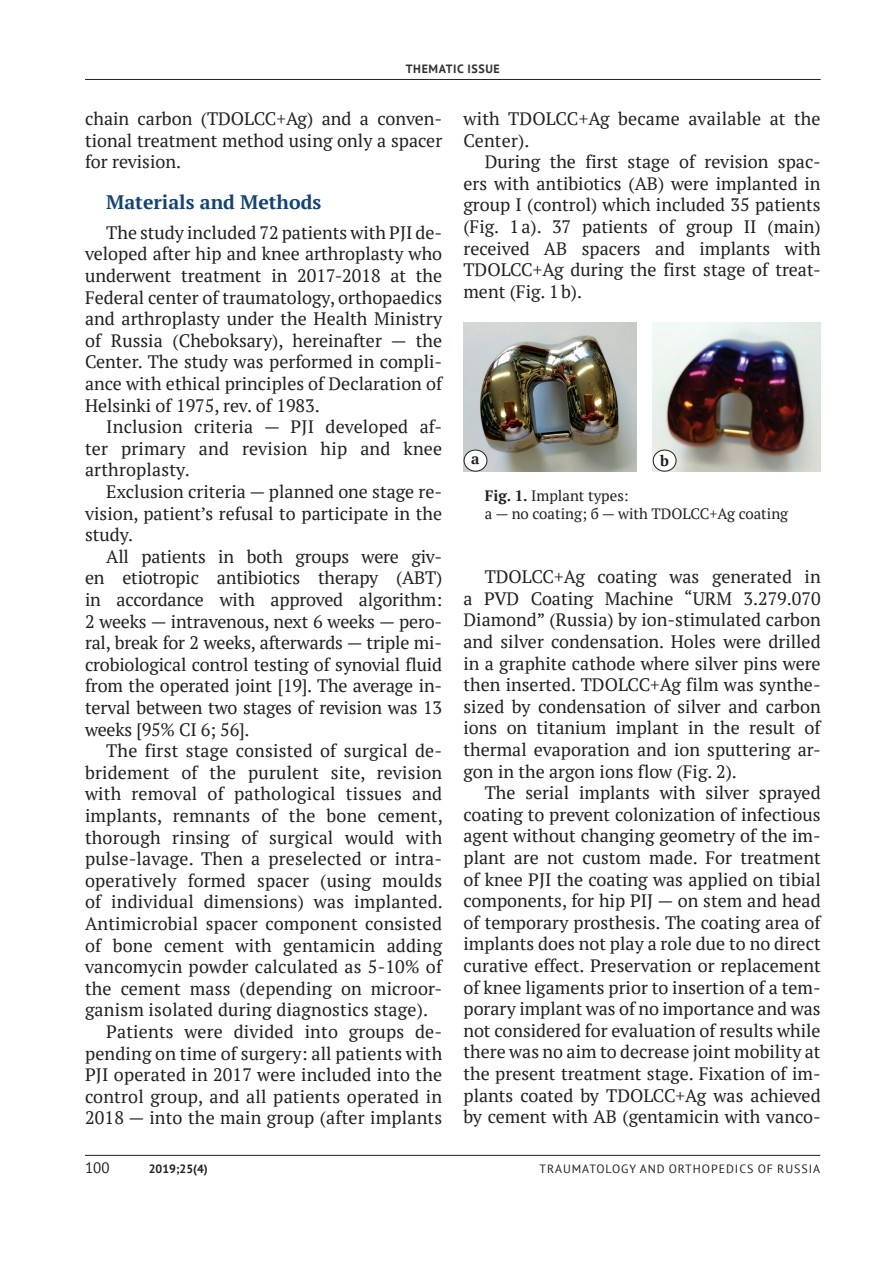
<style>
.page{position:relative;width:893px;height:1263px;background:#fff}
.page>*{position:absolute;margin:0;border:0;box-sizing:border-box;transform-origin:0 0}
.t1{font:700 19.5px "PT Serif";color:#114378}
.t2{font:18px/21.6px "PT Serif";letter-spacing:.01em;color:#231f20;text-align:justify}
.t3{font:15px/18px "PT Serif";color:#231f20}
.t4{font:15px "PT Sans";color:#231f20}
.t5{font:700 15px "PT Serif";color:#231f20}
.t6{font:12px "PT Sans";letter-spacing:.08em;color:#231f20}
.t7{font:700 12px "PT Sans";letter-spacing:.05em;color:#313232}
.t8{font:700 12px "PT Sans";color:#231f20}
.s1{font-weight:700}
</style>
<div class="page">
<hr style="left:85px;top:79px;width:736px;height:1px;background:#231f20">
<hr style="left:85px;top:1155px;width:735px;height:1px;background:#231f20">
<img style="left:463px;top:323px;width:173px;height:148px">
<img style="left:653px;top:323px;width:168px;height:148px">
<div style="left:464px;top:450px;width:23px;height:21px;background:#fff;border-radius:50%"></div>
<div style="left:464px;top:450px;width:23px;height:21px;border:1px solid #231f20;border-radius:50%"></div>
<div style="left:653px;top:450px;width:23px;height:21px;background:#fff;border-radius:50%"></div>
<div style="left:653px;top:450px;width:23px;height:21px;border:1px solid #231f20;border-radius:50%"></div>
<p class="t7" style="left:406px;top:61px;width:96px">THEMATIC ISSUE</p>
<p class="t2" style="left:85px;top:109px;width:359px">chain carbon (TDOLCC+Ag) and a conven&shy;tional treatment method using only a spacer for revision.</p>
<p class="t1" style="left:106px;top:191px;width:216px">Materials and Methods</p>
<p class="t2" style="left:85px;top:222px;width:359px;text-indent:21px">The study included 72 patients with PJI de&shy;veloped after hip and knee arthroplasty who underwent treatment in 2017-2018 at the Federal center of traumatology, orthopaedics and arthroplasty under the Health Ministry of Russia (Cheboksary), hereinafter — the Center. The study was performed in compli&shy;ance with ethical principles of Declaration of Helsinki of 1975, rev. of 1983.</p>
<p class="t2" style="left:85px;top:417px;width:359px;text-indent:21px">Inclusion criteria — PJI developed af&shy;ter primary and revision hip and knee arthroplasty.</p>
<p class="t2" style="left:85px;top:482px;width:359px;text-indent:21px">Exclusion criteria — planned one stage re&shy;vision, patient’s refusal to participate in the study.</p>
<p class="t2" style="left:85px;top:546px;width:359px;text-indent:21px">All patients in both groups were giv&shy;en etiotropic antibiotics therapy (ABT) in accordance with approved algorithm:<br>2 weeks — intravenous, next 6 weeks — pero&shy;ral, break for 2 weeks, afterwards — triple mi&shy;crobiological control testing of synovial fluid from the operated joint [19]. The average in&shy;terval between two stages of revision was 13 weeks [95% CI 6; 56].</p>
<p class="t2" style="left:106px;top:741px;width:337px">The first stage consisted of surgical de-</p>
<p class="t2" style="left:85px;top:762px;width:359px">bridement of the purulent site, revision</p>
<p class="t2" style="left:85px;top:784px;width:359px">with removal of pathological tissues and</p>
<p class="t2" style="left:85px;top:806px;width:359px">implants, remnants of the bone cement,</p>
<p class="t2" style="left:85px;top:827px;width:359px">thorough rinsing of surgical would with</p>
<p class="t2" style="left:85px;top:849px;width:359px">pulse-lavage. Then a preselected or intra-</p>
<p class="t2" style="left:85px;top:870px;width:359px">operatively formed spacer (using moulds</p>
<p class="t2" style="left:85px;top:892px;width:359px">of individual dimensions) was implanted.</p>
<p class="t2" style="left:85px;top:914px;width:359px">Antimicrobial spacer component consisted</p>
<p class="t2" style="left:85px;top:935px;width:359px">of bone cement with gentamicin adding</p>
<p class="t2" style="left:85px;top:957px;width:359px">vancomycin powder calculated as 5-10% of</p>
<p class="t2" style="left:85px;top:978px;width:359px">the cement mass (depending on microor-</p>
<p class="t2" style="left:85px;top:1000px;width:345px">ganism isolated during diagnostics stage).</p>
<p class="t2" style="left:106px;top:1022px;width:337px">Patients were divided into groups de-</p>
<p class="t2" style="left:85px;top:1043px;width:359px">pending on time of surgery: all patients with</p>
<p class="t2" style="left:85px;top:1065px;width:359px">PJI operated in 2017 were included into the</p>
<p class="t2" style="left:85px;top:1086px;width:359px">control group, and all patients operated in</p>
<p class="t2" style="left:85px;top:1108px;width:359px">2018 — into the main group (after implants</p>
<p class="t2" style="left:463px;top:109px;width:359px">with TDOLCC+Ag became available at the<br>Center).</p>
<p class="t2" style="left:463px;top:152px;width:359px;text-indent:21px">During the first stage of revision spac&shy;ers with antibiotics (AB) were implanted in group I (control) which included 35 patients (Fig. 1a). 37 patients of group II (main) received AB spacers and implants with TDOLCC+Ag during the first stage of treat&shy;ment (Fig. 1b).</p>
<p class="t5" style="left:471px;top:450px;width:10px">а</p>
<p class="t5" style="left:660px;top:453px;width:10px">b</p>
<p class="t3" style="left:485px;top:487px;width:305px"><span class="s1">Fig. 1.</span> Implant types:<br>а — no coating; б — with TDOLCC+Ag coating</p>
<p class="t2" style="left:463px;top:567px;width:359px;text-indent:21px">TDOLCC+Ag coating was generated in a PVD Coating Machine “URM 3.279.070<br>Diamond” (Russia) by ion-stimulated carbon and silver condensation. Holes were drilled in a graphite cathode where silver pins were then inserted. TDOLCC+Ag film was synthe&shy;sized by condensation of silver and carbon ions on titanium implant in the result of thermal evaporation and ion sputtering ar&shy;gon in the argon ions flow (Fig. 2).</p>
<p class="t2" style="left:463px;top:783px;width:359px;text-indent:21px">The serial implants with silver sprayed coating to prevent colonization of infectious agent without changing geometry of the im&shy;plant are not custom made. For treatment of knee PJI the coating was applied on tibial components, for hip PIJ — on stem and head of temporary prosthesis. The coating area of implants does not play a role due to no direct curative effect. Preservation or replacement of knee ligaments prior to insertion of a tem&shy;porary implant was of no importance and was not considered for evaluation of results while there was no aim to decrease joint mobility at the present treatment stage. Fixation of im&shy;plants coated by TDOLCC+Ag was achieved by cement with AB (gentamicin with vanco-</p>
<p class="t4" style="left:85px;top:1158px;width:26px">100</p>
<p class="t8" style="left:149px;top:1160px;width:60px">2019;25(4)</p>
<p class="t6" style="left:540px;top:1161px;width:282px">TRAUMATOLOGY AND ORTHOPEDICS OF RUSSIA</p>
</div>
